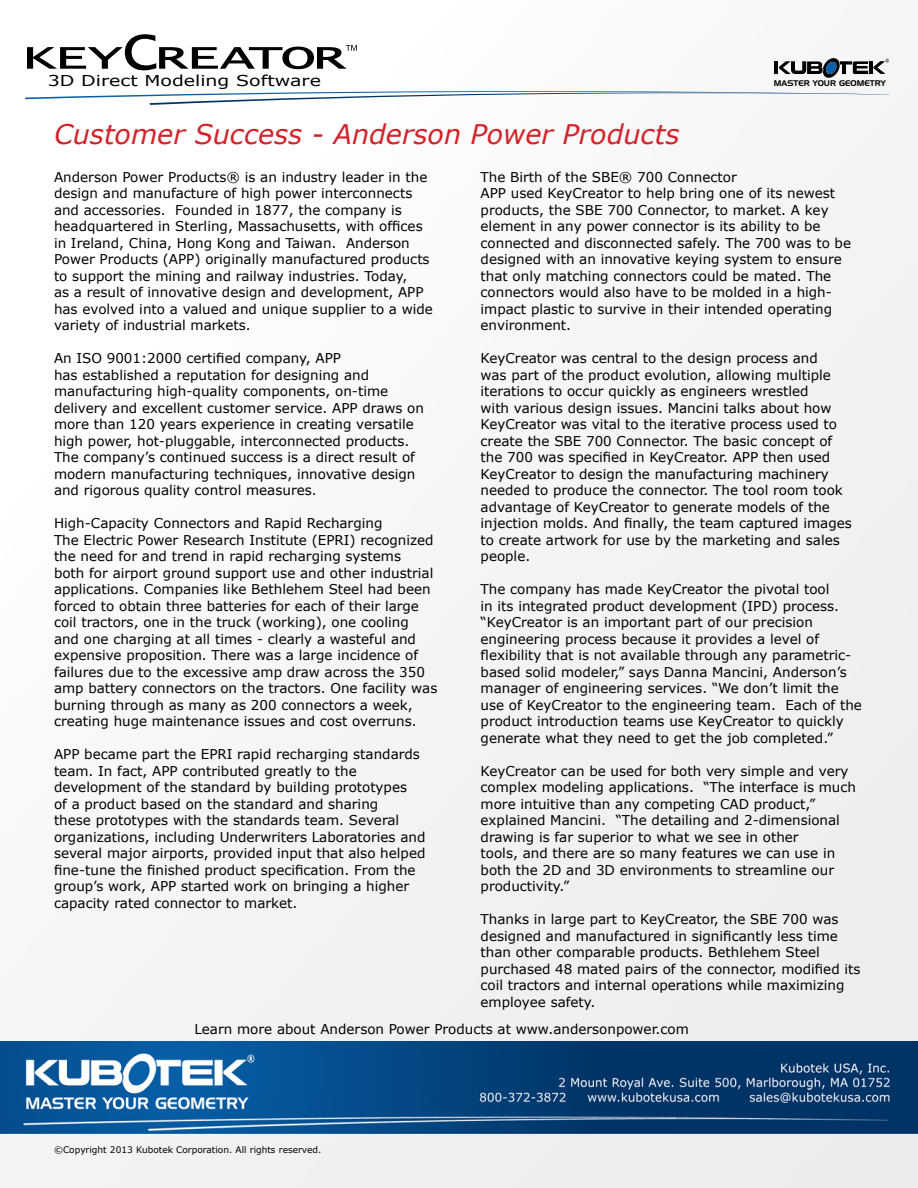
<style>
.page{position:relative;width:918px;height:1188px;background:#f5f5f5}
.page>*{position:absolute;margin:0;border:0;box-sizing:border-box;transform-origin:0 0}
.t1{font:italic 27px "Verdana";color:#d2232a}
.t2{font:15px "Verdana";color:#000;scale:1.27 1}
.t3{font:13.5px/16.5px "Verdana";color:#000}
.t4{font:9px "Verdana";color:#000}
.t5{font:7.95px "Handel Gothic BT";color:#000}
</style>
<div class="page">
<svg style="left:27px;top:34px;width:330px;height:36px"></svg>
<svg style="left:25px;top:91px;width:864px;height:14px"></svg>
<svg style="left:775px;top:58px;width:114px;height:20px"></svg>
<img style="left:0;top:1041px;width:918px;height:93px">
<p class="t2" style="left:48px;top:71px;width:217px">3D Direct Modeling Software</p>
<p class="t5" style="left:774px;top:78px;width:113px">MASTER YOUR GEOMETRY</p>
<p class="t1" style="left:54px;top:115px;width:627px">Customer Success - Anderson Power Products</p>
<p class="t3" style="left:54px;top:168px;width:381px">Anderson Power Products® is an industry leader in the design and manufacture of high power interconnects and accessories. Founded in 1877, the company is headquartered in Sterling, Massachusetts, with offices in Ireland, China, Hong Kong and Taiwan. Anderson Power Products (APP) originally manufactured products to support the mining and railway industries. Today,<br>as a result of innovative design and development, APP has evolved into a valued and unique supplier to a wide variety of industrial markets.</p>
<p class="t3" style="left:54px;top:350px;width:371px">An ISO 9001:2000 certified company, APP<br>has established a reputation for designing and manufacturing high-quality components, on-time delivery and excellent customer service. APP draws on more than 120 years experience in creating versatile high power, hot-pluggable, interconnected products.<br>The company’s continued success is a direct result of modern manufacturing techniques, innovative design and rigorous quality control measures.</p>
<p class="t3" style="left:54px;top:515px;width:330px">High-Capacity Connectors and Rapid Recharging</p>
<p class="t3" style="left:54px;top:531px;width:385px">The Electric Power Research Institute (EPRI) recognized the need for and trend in rapid recharging systems<br>both for airport ground support use and other industrial applications. Companies like Bethlehem Steel had been forced to obtain three batteries for each of their large coil tractors, one in the truck (working), one cooling<br>and one charging at all times - clearly a wasteful and expensive proposition. There was a large incidence of failures due to the excessive amp draw across the 350 amp battery connectors on the tractors. One facility was burning through as many as 200 connectors a week, creating huge maintenance issues and cost overruns.</p>
<p class="t3" style="left:54px;top:746px;width:373px">APP became part the EPRI rapid recharging standards team. In fact, APP contributed greatly to the development of the standard by building prototypes<br>of a product based on the standard and sharing<br>these prototypes with the standards team. Several organizations, including Underwriters Laboratories and several major airports, provided input that also helped fine-tune the finished product specification. From the group’s work, APP started work on bringing a higher capacity rated connector to market.</p>
<p class="t3" style="left:481px;top:168px;width:258px">The Birth of the SBE® 700 Connector</p>
<p class="t3" style="left:481px;top:185px;width:372px">APP used KeyCreator to help bring one of its newest products, the SBE 700 Connector, to market. A key element in any power connector is its ability to be connected and disconnected safely. The 700 was to be designed with an innovative keying system to ensure that only matching connectors could be mated. The connectors would also have to be molded in a high&shy;impact plastic to survive in their intended operating environment.</p>
<p class="t3" style="left:481px;top:350px;width:373px">KeyCreator was central to the design process and<br>was part of the product evolution, allowing multiple iterations to occur quickly as engineers wrestled<br>with various design issues. Mancini talks about how KeyCreator was vital to the iterative process used to create the SBE 700 Connector. The basic concept of the 700 was specified in KeyCreator. APP then used KeyCreator to design the manufacturing machinery needed to produce the connector. The tool room took advantage of KeyCreator to generate models of the injection molds. And finally, the team captured images to create artwork for use by the marketing and sales people.</p>
<p class="t3" style="left:481px;top:581px;width:383px">The company has made KeyCreator the pivotal tool<br>in its integrated product development (IPD) process. “KeyCreator is an important part of our precision engineering process because it provides a level of flexibility that is not available through any parametric&shy;based solid modeler,” says Danna Mancini, Anderson’s manager of engineering services. “We don’t limit the use of KeyCreator to the engineering team. Each of the product introduction teams use KeyCreator to quickly generate what they need to get the job completed.”</p>
<p class="t3" style="left:481px;top:762px;width:377px">KeyCreator can be used for both very simple and very complex modeling applications. “The interface is much more intuitive than any competing CAD product,” explained Mancini. “The detailing and 2-dimensional drawing is far superior to what we see in other<br>tools, and there are so many features we can use in both the 2D and 3D environments to streamline our productivity.”</p>
<p class="t3" style="left:481px;top:911px;width:381px">Thanks in large part to KeyCreator, the SBE 700 was designed and manufactured in significantly less time than other comparable products. Bethlehem Steel purchased 48 mated pairs of the connector, modified its coil tractors and internal operations while maximizing employee safety.</p>
<p class="t3" style="left:194px;top:1021px;width:496px">Learn more about Anderson Power Products at www.andersonpower.com</p>
<p class="t4" style="left:54px;top:1144px;width:269px">©Copyright 2013 Kubotek Corporation. All rights reserved.</p>
</div>
